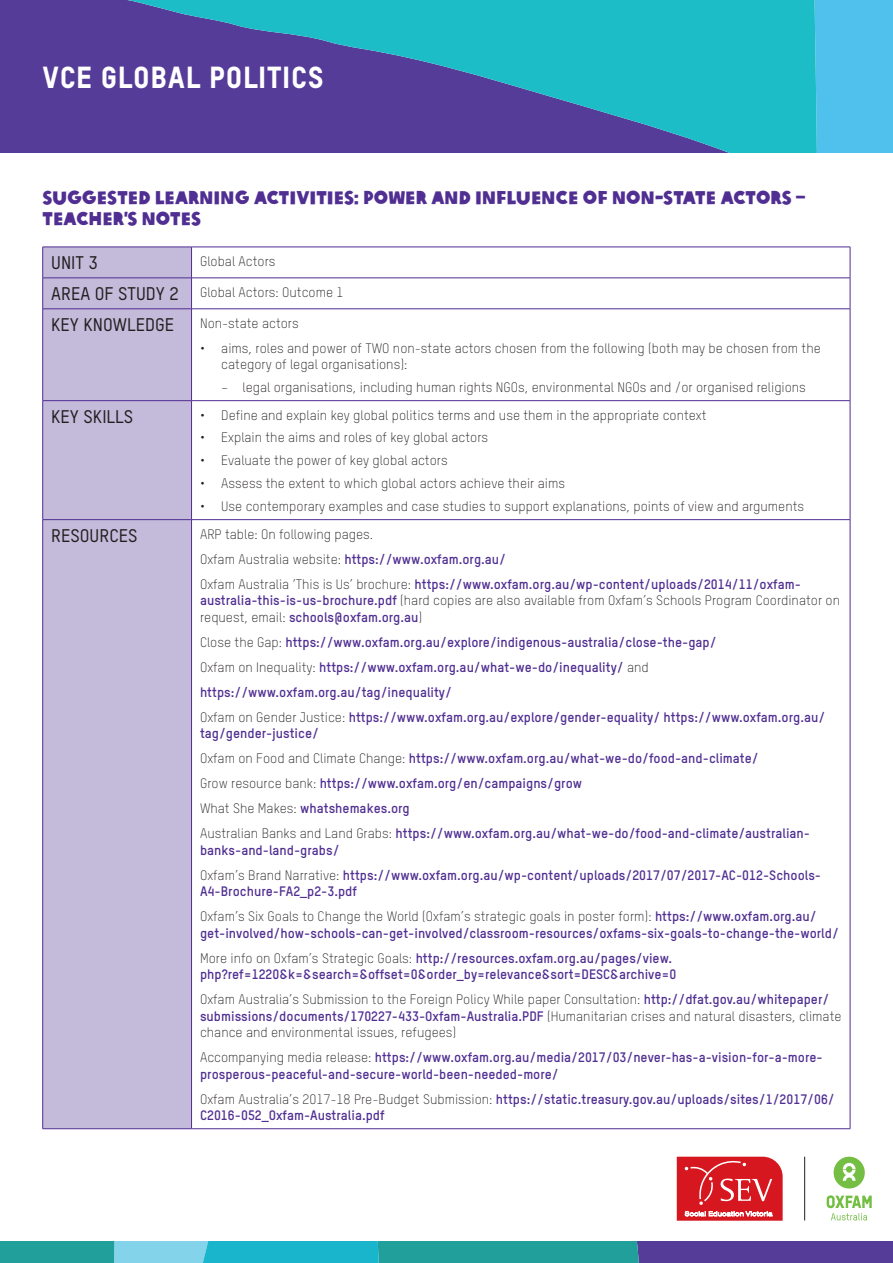
<style>
.page{position:relative;width:893px;height:1263px;background:#fff}
.page>*{position:absolute;margin:0;border:0;box-sizing:border-box;transform-origin:0 0}
.t1{font:30px "Oxfam TSTARPRO Headline";letter-spacing:.02em;color:#fff}
.t2{font:18px/21px "Oxfam Global Headline";color:#502e92}
.t3{font:500 18px "Oxfam TSTARPRO";color:#231f20}
.t4{font:700 13.5px/25px "Oxfam TSTARPRO";color:#502e92}
.t5{font:300 13.5px/16.5px "Oxfam TSTARPRO";color:#231f20}
.s1{font-weight:500;font-size:18px}
.s2{font-weight:300;color:#231f20}
.s3{font-weight:700;color:#502e92}
</style>
<div class="page">
<div style="left:817px;top:0;width:76px;height:152px;background:#50c1ec"></div>
<svg style="left:0;top:0;width:817px;height:152px;background:#3c74ac"></svg>
<svg style="left:0;top:1242px;width:893px;height:21px;background:#378cab"></svg>
<svg style="left:677px;top:1157px;width:106px;height:64px;background:#dc383f"></svg>
<svg style="left:834px;top:1157px;width:31px;height:31px"></svg>
<svg style="left:827px;top:1195px;width:45px;height:25px"></svg>
<hr style="left:804px;top:1157px;width:1px;height:63px;background:#231f20">
<div style="left:43px;top:248px;width:148px;height:880px;background:#c4bada"></div>
<hr style="left:43px;top:247px;width:149px;height:1px;background:#502e92">
<hr style="left:42px;top:247px;width:1px;height:31px;background:#502e92">
<hr style="left:192px;top:247px;width:658px;height:1px;background:#502e92">
<hr style="left:191px;top:247px;width:1px;height:31px;background:#502e92">
<hr style="left:850px;top:247px;width:1px;height:31px;background:#502e92">
<hr style="left:43px;top:278px;width:149px;height:1px;background:#502e92">
<hr style="left:42px;top:278px;width:1px;height:31px;background:#502e92">
<hr style="left:192px;top:278px;width:658px;height:1px;background:#502e92">
<hr style="left:191px;top:278px;width:1px;height:31px;background:#502e92">
<hr style="left:850px;top:278px;width:1px;height:31px;background:#502e92">
<hr style="left:43px;top:309px;width:149px;height:1px;background:#502e92">
<hr style="left:42px;top:309px;width:1px;height:91px;background:#502e92">
<hr style="left:192px;top:309px;width:658px;height:1px;background:#502e92">
<hr style="left:191px;top:309px;width:1px;height:91px;background:#502e92">
<hr style="left:850px;top:309px;width:1px;height:91px;background:#502e92">
<hr style="left:43px;top:400px;width:149px;height:1px;background:#502e92">
<hr style="left:42px;top:401px;width:1px;height:118px;background:#502e92">
<hr style="left:192px;top:400px;width:658px;height:1px;background:#502e92">
<hr style="left:191px;top:401px;width:1px;height:118px;background:#502e92">
<hr style="left:850px;top:401px;width:1px;height:118px;background:#502e92">
<hr style="left:43px;top:519px;width:149px;height:1px;background:#502e92">
<hr style="left:42px;top:520px;width:1px;height:608px;background:#502e92">
<hr style="left:192px;top:519px;width:658px;height:1px;background:#502e92">
<hr style="left:191px;top:520px;width:1px;height:608px;background:#502e92">
<hr style="left:850px;top:520px;width:1px;height:608px;background:#502e92">
<hr style="left:43px;top:1128px;width:149px;height:1px;background:#502e92">
<hr style="left:192px;top:1128px;width:658px;height:1px;background:#502e92">
<h1 class="t1" style="left:43px;top:59px;width:283px">VCE GLOBAL POLITICS</h1>
<h2 class="t2" style="left:43px;top:186px;width:764px">SUGGESTED LEARNING ACTIVITIES: POWER AND INFLUENCE OF NON-STATE ACTORS –<br>TEACHER’S NOTES</h2>
<h2 class="t3" style="left:51px;top:252px;width:48px">UNIT 3</h2>
<p class="t5" style="left:200px;top:253px;width:77px">Global Actors</p>
<p class="t5" style="left:51px;top:284px;width:294px"><span class="s1">AREA OF STUDY 2</span> Global Actors: Outcome 1</p>
<h2 class="t3" style="left:51px;top:314px;width:124px">KEY KNOWLEDGE</h2>
<p class="t5" style="left:200px;top:315px;width:100px">Non-state actors</p>
<p class="t5" style="left:221px;top:340px;width:601px;text-indent:-21px">• aims, roles and power of TWO non-state actors chosen from the following (both may be chosen from the category of legal organisations):</p>
<p class="t5" style="left:221px;top:379px;width:586px">– legal organisations, including human rights NGOs, environmental NGOs and /or organised religions</p>
<h2 class="t3" style="left:51px;top:406px;width:84px">KEY SKILLS</h2>
<p class="t5" style="left:200px;top:406px;width:508px">• Define and explain key global politics terms and use them in the appropriate context</p>
<p class="t5" style="left:200px;top:429px;width:290px">• Explain the aims and roles of key global actors</p>
<p class="t5" style="left:200px;top:452px;width:249px">• Evaluate the power of key global actors</p>
<p class="t5" style="left:200px;top:475px;width:366px">• Assess the extent to which global actors achieve their aims</p>
<p class="t5" style="left:200px;top:498px;width:606px">• Use contemporary examples and case studies to support explanations, points of view and arguments</p>
<h2 class="t3" style="left:51px;top:525px;width:88px">RESOURCES</h2>
<p class="t4" style="left:200px;top:521px;width:602px"><span class="s2">ARP table: On following pages.<br>Oxfam Australia website:</span> https://www.oxfam.org.au/<br><span class="s2">Oxfam Australia ‘This is Us’ brochure:</span> https://www.oxfam.org.au/wp-content/uploads/2014/11/oxfam-</p>
<p class="t5" style="left:200px;top:592px;width:641px"><span class="s3">australia-this-is-us-brochure.pdf</span> (hard copies are also available from Oxfam’s Schools Program Coordinator on request, email: <span class="s3">schools@oxfam.org.au</span>)</p>
<p class="t4" style="left:200px;top:629px;width:627px"><span class="s2">Close the Gap:</span> https://www.oxfam.org.au/explore/indigenous-australia/close-the-gap/<br><span class="s2">Oxfam on Inequality:</span> https://www.oxfam.org.au/what-we-do/inequality/ <span class="s2">and </span>https://www.oxfam.org.au/tag/inequality/<br><span class="s2">Oxfam on Gender Justice:</span> https://www.oxfam.org.au/explore/gender-equality/ https://www.oxfam.org.au/</p>
<p class="t4" style="left:200px;top:721px;width:611px">tag/gender-justice/<br><span class="s2">Oxfam on Food and Climate Change:</span> https://www.oxfam.org.au/what-we-do/food-and-climate/<br><span class="s2">Grow resource bank:</span> https://www.oxfam.org/en/campaigns/grow<br><span class="s2">What She Makes:</span> whatshemakes.org<br><span class="s2">Australian Banks and Land Grabs:</span> https://www.oxfam.org.au/what-we-do/food-and-climate/australian-</p>
<p class="t4" style="left:200px;top:837px;width:623px">banks-and-land-grabs/<br><span class="s2">Oxfam’s Brand Narrative:</span> https://www.oxfam.org.au/wp-content/uploads/2017/07/2017-AC-012-Schools-</p>
<p class="t5" style="left:200px;top:879px;width:618px;line-height:25px"><span class="s3">A4-Brochure-FA2_p2-3.pdf<br></span>Oxfam’s Six Goals to Change the World (Oxfam’s strategic goals in poster form): <span class="s3">https://www.oxfam.org.au/</span></p>
<p class="t4" style="left:200px;top:920px;width:640px">get-involved/how-schools-can-get-involved/classroom-resources/oxfams-six-goals-to-change-the-world/<br><span class="s2">More info on Oxfam’s Strategic Goals:</span> http://resources.oxfam.org.au/pages/view.</p>
<p class="t4" style="left:200px;top:962px;width:631px">php?ref=1220&amp;k=&amp;search=&amp;offset=0&amp;order_by=relevance&amp;sort=DESC&amp;archive=0<br><span class="s2">Oxfam Australia’s Submission to the Foreign Policy While paper Consultation:</span> http://dfat.gov.au/whitepaper/</p>
<p class="t5" style="left:200px;top:1007px;width:643px"><span class="s3">submissions/documents/170227-433-Oxfam-Australia.PDF</span> (Humanitarian crises and natural disasters, climate chance and environmental issues, refugees)</p>
<p class="t4" style="left:200px;top:1049px;width:624px;line-height:16.5px"><span class="s2">Accompanying media release:</span> https://www.oxfam.org.au/media/2017/03/never-has-a-vision-for-a-more&shy;prosperous-peaceful-and-secure-world-been-needed-more/</p>
<p class="t4" style="left:200px;top:1090px;width:636px;line-height:16.5px"><span class="s2">Oxfam Australia’s 2017-18 Pre-Budget Submission:</span> https://static.treasury.gov.au/uploads/sites/1/2017/06/<br>C2016-052_Oxfam-Australia.pdf</p>
</div>
